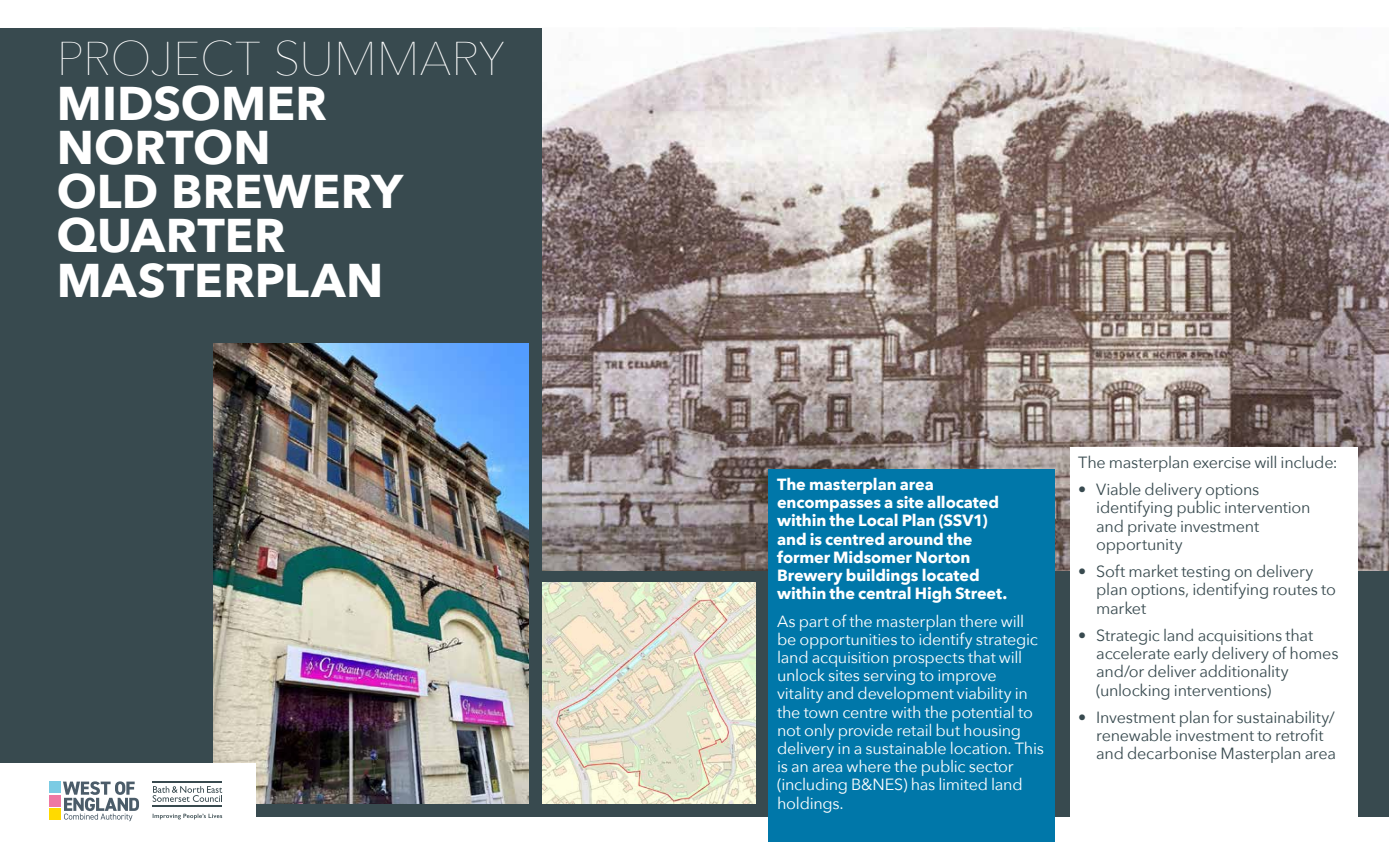
<style>
.page{position:relative;width:1389px;height:842px;background:#fff}
.page>*{position:absolute;margin:0;border:0;box-sizing:border-box;transform-origin:0 0}
.t1{font:200 47.2px/44.2px "Avenir Next";letter-spacing:-.005em;color:#fff}
.t2{font:700 47.2px/44.2px "Avenir Next";letter-spacing:.005em;color:#fff}
.Body_copy{font:16.2px/18.2px "Avenir Next";letter-spacing:-.015em;color:#384a4f}
.Body_copy-2{font:16.2px/18.2px "Avenir Next";letter-spacing:-.015em;color:#fff}
.Body_copy-3{font:700 16.2px/18.2px "Avenir Next";letter-spacing:-.01em;color:#fff}
.s1{font-weight:700}
</style>
<div class="page">
<div style="left:0;top:28px;width:1389px;height:788px;background:#384a4f"></div>
<img style="left:542px;top:28px;width:847px;height:543px">
<div style="left:768px;top:470px;width:287px;height:372px;background:#0077a9"></div>
<div style="left:1070px;top:448px;width:288px;height:394px;background:#fff"></div>
<img style="left:542px;top:583px;width:213px;height:220px">
<img style="left:214px;top:344px;width:315px;height:459px">
<div style="left:0;top:763px;width:255px;height:79px;background:#fff"></div>
<hr style="left:153px;top:805px;width:69px;height:2px;background:#384a4f">
<hr style="left:153px;top:781px;width:69px;height:1px;background:#384a4f">
<svg style="left:153px;top:786px;width:69px;height:16px"></svg>
<svg style="left:153px;top:814px;width:69px;height:5px"></svg>
<svg style="left:63px;top:781px;width:76px;height:40px"></svg>
<div style="left:49px;top:781px;width:12px;height:12px;background:#7bcbe3"></div>
<div style="left:49px;top:795px;width:12px;height:11px;background:#ee78a3"></div>
<div style="left:49px;top:808px;width:12px;height:12px;background:#ffda00"></div>
<h2 class="t1" style="left:57px;top:34px;width:449px">PROJECT SUMMARY<br><span class="s1">MIDSOMER<br>NORTON</span></h2>
<h2 class="t2" style="left:57px;top:169px;width:348px">OLD BREWERY<br>QUARTER<br>MASTERPLAN</h2>
<p class="Body_copy-3" style="left:777px;top:475px;width:232px">The masterplan area encompasses a site allocated within the Local Plan (SSV1) and is centred around the former Midsomer Norton<br>Brewery buildings located within the central High Street.</p>
<p class="Body_copy-2" style="left:777px;top:611px;width:268px">As part of the masterplan there will be opportunities to identify strategic land acquisition prospects that will unlock sites serving to improve vitality and development viability in the town centre with the potential to not only provide retail but housing delivery in a sustainable location. This is an area where the public sector (including B&amp;NES) has limited land holdings.</p>
<p class="Body_copy" style="left:1078px;top:452px;width:261px">The masterplan exercise will include:</p>
<p class="Body_copy" style="left:1096px;top:480px;width:216px;text-indent:-18px">• Viable delivery options identifying public intervention and private investment opportunity</p>
<p class="Body_copy" style="left:1096px;top:562px;width:241px;text-indent:-18px">• Soft market testing on delivery plan options, identifying routes to market</p>
<p class="Body_copy" style="left:1096px;top:625px;width:244px;text-indent:-18px">• Strategic land acquisitions that accelerate early delivery of homes and/or deliver additionality (unlocking interventions)</p>
<p class="Body_copy" style="left:1096px;top:707px;width:241px;text-indent:-18px">• Investment plan for sustainability/ renewable investment to retrofit and decarbonise Masterplan area</p>
</div>
